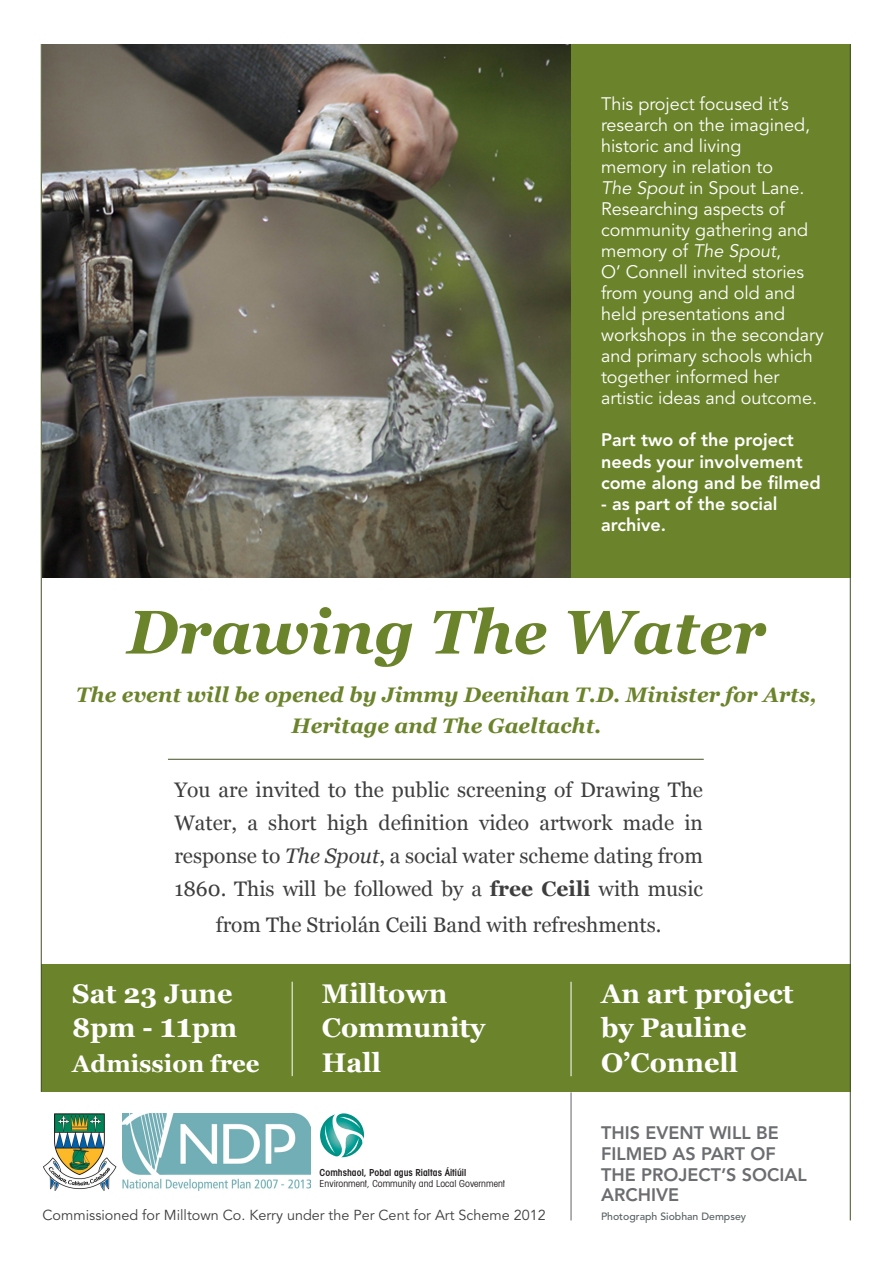
<style>
.page{position:relative;width:893px;height:1263px;background:#fff}
.page>*{position:absolute;margin:0;border:0;box-sizing:border-box;transform-origin:0 0}
.t1{font:italic 700 61.5px "Georgia";color:#6b842b}
.t2{font:700 27px/34.5px "Georgia";color:#fff}
.t3{font:700 24px "Georgia";color:#fff}
.t4{font:21px/33px "Georgia";color:#3e3e3f;text-align:justify}
.t5{font:italic 700 21px/31.5px "Georgia";color:#6b842b;text-align:center}
.t6{font:18px/21px "Avenir";color:#fff}
.t7{font:800 18px/21px "Avenir";color:#fff}
.t8{font:800 18px/20.5px "Avenir";color:#6c6d70}
.t9{font:14.4px "Avenir";color:#3e3e3f}
.t10{font:500 10.5px "Avenir";color:#586063}
.t11{font:condensed 9.75px "Avant Garde";color:#231f20}
.t12{font:600 condensed 9.75px "Avant Garde";color:#231f20}
.s1{font-style:italic}
.s2{font-weight:700}
.s3{font-size:33px}
</style>
<div class="page">
<img style="left:42px;top:44px;width:529px;height:534px">
<div style="left:571px;top:43px;width:279px;height:535px;background:#6b842b"></div>
<div style="left:41px;top:964px;width:809px;height:128px;background:#6b842b"></div>
<svg style="left:320px;top:1113px;width:44px;height:44px"></svg>
<img style="left:43px;top:1113px;width:73px;height:78px">
<img style="left:122px;top:1113px;width:188px;height:77px">
<hr style="left:292px;top:982px;width:1px;height:94px;background:#fff">
<hr style="left:571px;top:982px;width:1px;height:94px;background:#fff">
<hr style="left:571px;top:1092px;width:1px;height:128px;background:#62626c">
<hr style="left:168px;top:759px;width:536px;height:1px;background:#415124">
<hr style="left:850px;top:43px;width:1px;height:1177px;background:#415124">
<hr style="left:41px;top:43px;width:1px;height:1049px;background:#415124">
<div style="left:0;top:0;width:893px;height:44px;background:#fff"></div>
<p class="t6" style="left:601px;top:94px;width:224px">This project focused it’s research on the imagined, historic and living<br>memory in relation to<br><span class="s1">The Spout</span> in Spout Lane.<br>Researching aspects of community gathering and memory of <span class="s1">The Spout</span>,<br>O’ Connell invited stories from young and old and held presentations and workshops in the secondary and primary schools which together informed her artistic ideas and outcome.</p>
<p class="t7" style="left:601px;top:430px;width:221px">Part two of the project needs your involvement come along and be filmed</p>
<p class="t7" style="left:601px;top:493px;width:178px">- as part of the social archive.</p>
<p class="t1" style="left:127px;top:592px;width:640px">Drawing The Water</p>
<p class="t5" style="left:76px;top:678px;width:742px">The event will be opened by Jimmy Deenihan T.D. Minister for Arts,<br>Heritage and The Gaeltacht.</p>
<p class="t4" style="left:174px;top:774px;width:530px">You are invited to the public screening of Drawing The Water, a short high definition video artwork made in response to <span class="s1">The Spout</span>, a social water scheme dating from 1860. This will be followed by a <span class="s2">free Ceili</span> with music</p>
<p class="t4" style="left:216px;top:909px;width:447px">from The Striolán Ceili Band with refreshments.</p>
<p class="t2" style="left:72px;top:976px;width:162px">Sat 23 June</p>
<p class="t2" style="left:72px;top:1011px;width:166px">8pm - <span class="s3">11</span>pm</p>
<p class="t3" style="left:72px;top:1048px;width:189px">Admission free</p>
<p class="t2" style="left:322px;top:976px;width:165px">Milltown<br>Community</p>
<p class="t2" style="left:322px;top:1045px;width:61px">Hall</p>
<p class="t12" style="left:320px;top:1167px;width:148px">Comhshaol, Pobal agus Rialtas Áitiúil</p>
<p class="t11" style="left:320px;top:1177px;width:187px">Environment, Community and Local Government</p>
<p class="t9" style="left:43px;top:1206px;width:505px">Commissioned for Milltown Co. Kerry under the Per Cent for Art Scheme 2012</p>
<p class="t2" style="left:601px;top:976px;width:194px">An art project</p>
<p class="t2" style="left:601px;top:1011px;width:147px">by Pauline<br>O’Connell</p>
<p class="t8" style="left:601px;top:1123px;width:207px">THIS EVENT WILL BE<br>FILMED AS PART OF<br>THE PROJECT’S SOCIAL<br>ARCHIVE</p>
<p class="t10" style="left:601px;top:1210px;width:147px">Photograph Siobhan Dempsey</p>
</div>
